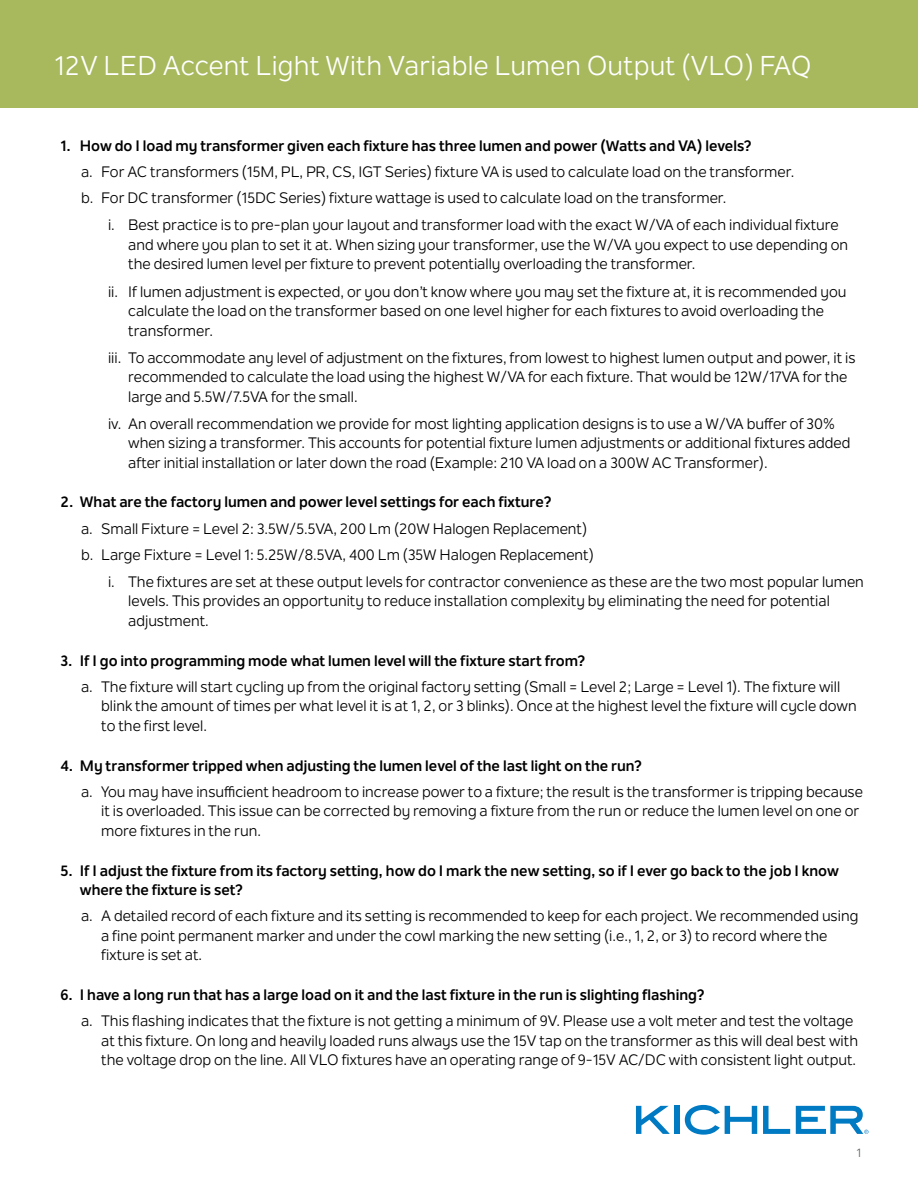
<style>
.page{position:relative;width:918px;height:1188px;background:#fff}
.page>*{position:absolute;margin:0;border:0;box-sizing:border-box;transform-origin:0 0}
.t1{font:27px "Nolan Next";letter-spacing:.01em;color:#fff}
.t2{font:15px/19.5px "Nolan Next";color:#000}
.t3{font:700 15px/19.5px "Nolan Next";color:#000}
.t4{font:12px "Nolan Next";color:#5f6062}
</style>
<div class="page">
<svg style="left:636px;top:1106px;width:34px;height:28px"></svg>
<div style="left:675px;top:1106px;width:5px;height:28px;background:#007ac2"></div>
<svg style="left:685px;top:1105px;width:72px;height:30px"></svg>
<svg style="left:763px;top:1106px;width:27px;height:28px"></svg>
<svg style="left:796px;top:1106px;width:73px;height:28px"></svg>
<div style="left:0;top:0;width:918px;height:108px;background:#a7b85d"></div>
<h1 class="t1" style="left:54px;top:49px;width:759px">12V LED Accent Light With Variable Lumen Output (VLO) FAQ</h1>
<p class="t3" style="left:60px;top:136px;width:693px">1. How do I load my transformer given each fixture has three lumen and power (Watts and VA) levels?</p>
<p class="t2" style="left:81px;top:159px;width:715px;line-height:26.2px">a. For AC transformers (15M, PL, PR, CS, IGT Series) fixture VA is used to calculate load on the transformer. b. For DC transformer (15DC Series) fixture wattage is used to calculate load on the transformer.</p>
<p class="t2" style="left:128px;top:215px;width:721px;text-indent:-20px">i. Best practice is to pre-plan your layout and transformer load with the exact W/VA of each individual fixture and where you plan to set it at. When sizing your transformer, use the W/VA you expect to use depending on the desired lumen level per fixture to prevent potentially overloading the transformer.</p>
<p class="t2" style="left:128px;top:281px;width:720px;text-indent:-20px">ii. If lumen adjustment is expected, or you don’t know where you may set the fixture at, it is recommended you calculate the load on the transformer based on one level higher for each fixtures to avoid overloading the transformer.</p>
<p class="t2" style="left:128px;top:348px;width:729px;text-indent:-20px">iii. To accommodate any level of adjustment on the fixtures, from lowest to highest lumen output and power, it is recommended to calculate the load using the highest W/VA for each fixture. That would be 12W/17VA for the large and 5.5W/7.5VA for the small.</p>
<p class="t2" style="left:128px;top:414px;width:724px;text-indent:-20px">iv. An overall recommendation we provide for most lighting application designs is to use a W/VA buffer of 30% when sizing a transformer. This accounts for potential fixture lumen adjustments or additional fixtures added after initial installation or later down the road (Example: 210 VA load on a 300W AC Transformer).</p>
<p class="t3" style="left:60px;top:492px;width:493px">2. What are the factory lumen and power level settings for each fixture?</p>
<p class="t2" style="left:81px;top:519px;width:508px">a. Small Fixture = Level 2: 3.5W/5.5VA, 200 Lm (20W Halogen Replacement)</p>
<p class="t2" style="left:81px;top:545px;width:515px">b. Large Fixture = Level 1: 5.25W/8.5VA, 400 Lm (35W Halogen Replacement)</p>
<p class="t2" style="left:108px;top:572px;width:758px">i. The fixtures are set at these output levels for contractor convenience as these are the two most popular lumen</p>
<p class="t2" style="left:128px;top:591px;width:703px">levels. This provides an opportunity to reduce installation complexity by eliminating the need for potential adjustment.</p>
<p class="t3" style="left:60px;top:651px;width:526px">3. If I go into programming mode what lumen level will the fixture start from?</p>
<p class="t2" style="left:101px;top:677px;width:757px;text-indent:-20px">a. The fixture will start cycling up from the original factory setting (Small = Level 2; Large = Level 1). The fixture will blink the amount of times per what level it is at 1, 2, or 3 blinks). Once at the highest level the fixture will cycle down to the first level.</p>
<p class="t3" style="left:60px;top:756px;width:583px">4. My transformer tripped when adjusting the lumen level of the last light on the run?</p>
<p class="t2" style="left:101px;top:782px;width:763px;text-indent:-20px">a. You may have insufficient headroom to increase power to a fixture; the result is the transformer is tripping because it is overloaded. This issue can be corrected by removing a fixture from the run or reduce the lumen level on one or more fixtures in the run.</p>
<p class="t3" style="left:80px;top:861px;width:760px;text-indent:-20px">5. If I adjust the fixture from its factory setting, how do I mark the new setting, so if I ever go back to the job I know where the fixture is set?</p>
<p class="t2" style="left:101px;top:906px;width:759px;text-indent:-20px">a. A detailed record of each fixture and its setting is recommended to keep for each project. We recommended using a fine point permanent marker and under the cowl marking the new setting (i.e., 1, 2, or 3) to record where the fixture is set at.</p>
<p class="t3" style="left:60px;top:985px;width:646px">6. I have a long run that has a large load on it and the last fixture in the run is slighting flashing?</p>
<p class="t2" style="left:101px;top:1011px;width:758px;text-indent:-20px">a. This flashing indicates that the fixture is not getting a minimum of 9V. Please use a volt meter and test the voltage at this fixture. On long and heavily loaded runs always use the 15V tap on the transformer as this will deal best with the voltage drop on the line. All VLO fixtures have an operating range of 9-15V AC/DC with consistent light output.</p>
<p class="t4" style="left:856px;top:1145px;width:6px">1</p>
</div>
